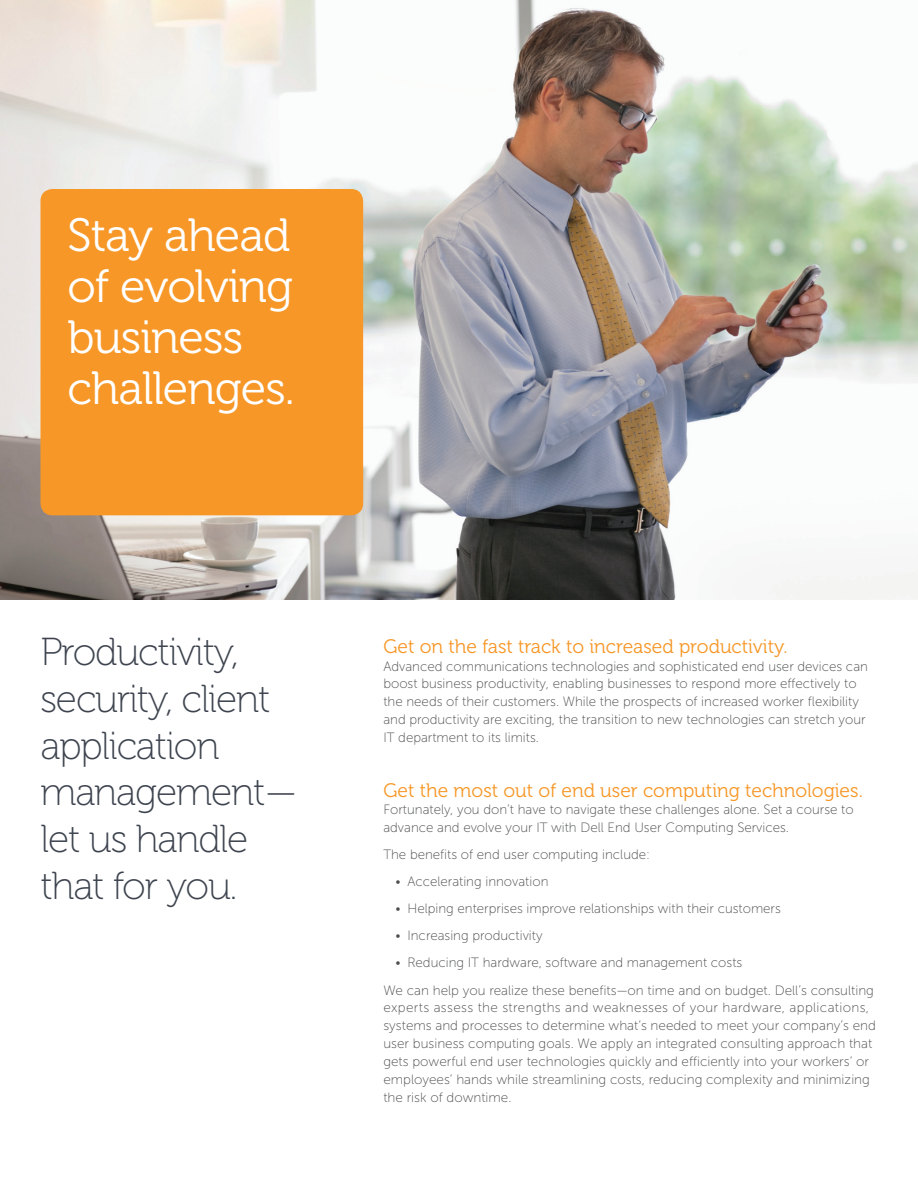
<style>
.page{position:relative;width:918px;height:1188px;background:#fff}
.page>*{position:absolute;margin:0;border:0;box-sizing:border-box;transform-origin:0 0}
.t1{font:46.5px/51px "Museo For Dell 300";letter-spacing:-.02em;color:#fff}
.t2{font:39px/46.8px "Museo For Dell 100";letter-spacing:-.03em;color:#3e444f}
.t3{font:19.5px "Museo For Dell 300";color:#f79727}
.t4{font:13.5px/18px "Museo Sans For Dell 100";color:#4b4c4d}
</style>
<div class="page">
<img style="left:0;top:0;width:918px;height:600px">
<div style="left:40px;top:189px;width:323px;height:326px;background:#f79727;border-radius:12px"></div>
<h1 class="t1" style="left:68px;top:210px;width:229px">Stay ahead of evolving business challenges.</h1>
<h2 class="t2" style="left:40px;top:629px;width:258px">Productivity, security, client application management— let us handle that for you.</h2>
<h3 class="t3" style="left:383px;top:635px;width:406px">Get on the fast track to increased productivity.</h3>
<p class="t4" style="left:383px;top:657px;width:486px">Advanced communications technologies and sophisticated end user devices can boost business productivity, enabling businesses to respond more effectively to the needs of their customers. While the prospects of increased worker flexibility and productivity are exciting, the transition to new technologies can stretch your IT department to its limits.</p>
<h3 class="t3" style="left:383px;top:779px;width:481px">Get the most out of end user computing technologies.</h3>
<p class="t4" style="left:383px;top:801px;width:472px">Fortunately, you don’t have to navigate these challenges alone. Set a course to advance and evolve your IT with Dell End User Computing Services.</p>
<p class="t4" style="left:383px;top:846px;width:268px">The benefits of end user computing include:</p>
<p class="t4" style="left:395px;top:873px;width:155px">• Accelerating innovation</p>
<p class="t4" style="left:395px;top:900px;width:387px">• Helping enterprises improve relationships with their customers</p>
<p class="t4" style="left:395px;top:927px;width:149px">• Increasing productivity</p>
<p class="t4" style="left:383px;top:950px;width:492px;line-height:27px;text-indent:12px">• Reducing IT hardware, software and management costs<br>We can help you realize these benefits—on time and on budget. Dell’s consulting</p>
<p class="t4" style="left:383px;top:999px;width:494px">experts assess the strengths and weaknesses of your hardware, applications, systems and processes to determine what’s needed to meet your company’s end user business computing goals. We apply an integrated consulting approach that gets powerful end user technologies quickly and efficiently into your workers’ or employees’ hands while streamlining costs, reducing complexity and minimizing the risk of downtime.</p>
</div>
